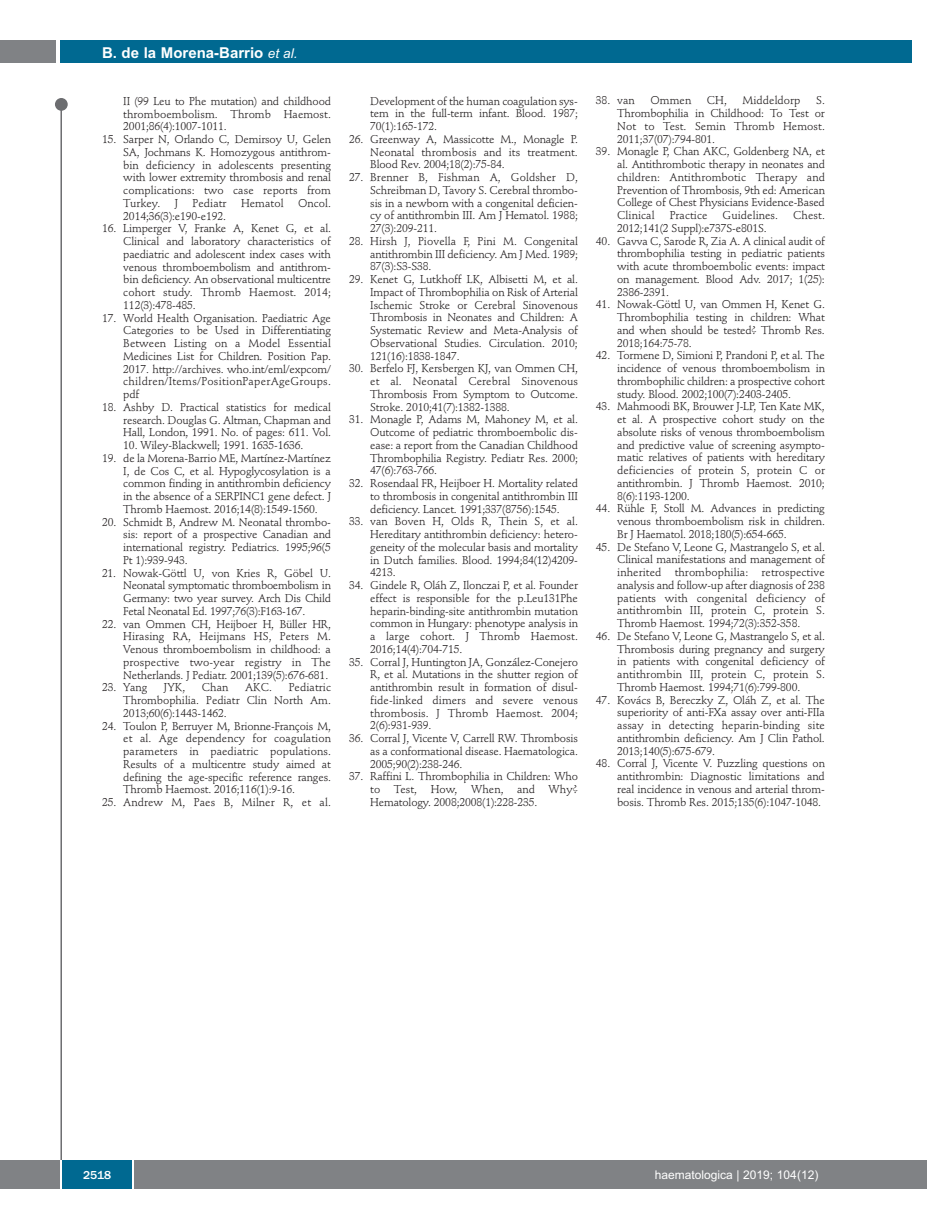
<style>
.page{position:relative;width:927px;height:1225px;background:#fff}
.page>*{position:absolute;margin:0;border:0;box-sizing:border-box;transform-origin:0 0}
.t1{font:700 15px "Arial";color:#fff}
.t2{font:12px "Arial";color:#fff}
.t3{font:500 12px "Franklin Gothic";color:#fff}
.t4{font:11.25px/12.8px "Stempel Schneidler";letter-spacing:-.015em;color:#231f20;text-align:justify}
.t5{font:11.25px "Stempel Schneidler";letter-spacing:.005em;color:#231f20}
.s1{font-weight:400;font-style:italic;font-size:13.5px}
</style>
<div class="page">
<div style="left:911px;top:1160px;width:16px;height:28px;background:#808285"></div>
<div style="left:55px;top:98px;width:13px;height:13px;background:#6c6d70;border-radius:50%"></div>
<hr style="left:60px;top:101px;width:2px;height:1061px;background:#6c6d70">
<div style="left:60px;top:40px;width:852px;height:22px;background:#006991"></div>
<div style="left:0;top:40px;width:56px;height:22px;background:#808285"></div>
<div style="left:0;top:1160px;width:911px;height:28px;background:#808285"></div>
<div style="left:62px;top:1160px;width:71px;height:28px;background:#006991"></div>
<hr style="left:60px;top:1160px;width:2px;height:28px;background:#fff">
<svg style="left:133px;top:1160px;width:1px;height:28px"></svg>
<h1 class="t1" style="left:102px;top:44px;width:197px">B. de la Morena-Barrio <span class="s1">et al.</span></h1>
<p class="t4" style="left:123px;top:96px;width:209px">II (99 Leu to Phe mutation) and childhood thromboembolism. Thromb Haemost.<br>2001;86(4):1007-1011.</p>
<p class="t4" style="left:123px;top:134px;width:209px;text-indent:-21px">15. Sarper N, Orlando C, Demirsoy U, Gelen SA, Jochmans K. Homozygous antithrom&shy;bin deficiency in adolescents presenting with lower extremity thrombosis and renal complications: two case reports from Turkey.</p>
<p class="t4" style="left:175px;top:198px;width:5px">J</p>
<p class="t5" style="left:192px;top:198px;width:36px">Pediatr</p>
<p class="t5" style="left:241px;top:198px;width:44px">Hematol</p>
<p class="t4" style="left:298px;top:198px;width:34px">Oncol.</p>
<p class="t4" style="left:123px;top:210px;width:104px">2014;36(3):e190-e192.</p>
<p class="t4" style="left:123px;top:223px;width:209px;text-indent:-21px">16. Limperger V, Franke A, Kenet G, et al.<br>Clinical and laboratory characteristics of paediatric and adolescent index cases with venous thromboembolism and antithrom&shy;bin deficiency. An observational multicentre cohort study. Thromb Haemost. 2014; 112(3):478-485.</p>
<p class="t4" style="left:123px;top:312px;width:209px;text-indent:-21px">17. World Health Organisation. Paediatric Age Categories to be Used in Differentiating Between Listing on a Model Essential Medicines List for Children. Position Pap.<br>2017. http://archives. who.int/eml/expcom/ children/Items/PositionPaperAgeGroups. pdf</p>
<p class="t4" style="left:123px;top:402px;width:209px;text-indent:-21px">18. Ashby D. Practical statistics for medical research. Douglas G. Altman, Chapman and Hall, London, 1991. No. of pages: 611. Vol.</p>
<p class="t4" style="left:123px;top:440px;width:182px">10. Wiley-Blackwell; 1991. 1635-1636.</p>
<p class="t4" style="left:123px;top:453px;width:209px;text-indent:-21px">19. de la Morena-Barrio ME, Martínez-Martínez I, de Cos C, et al. Hypoglycosylation is a common finding in antithrombin deficiency in the absence of a SERPINC1 gene defect. J Thromb Haemost. 2016;14(8):1549-1560.</p>
<p class="t4" style="left:123px;top:516px;width:209px;text-indent:-21px">20. Schmidt B, Andrew M. Neonatal thrombo&shy;sis: report of a prospective Canadian and international registry. Pediatrics. 1995;96(5<br>Pt 1):939-943.</p>
<p class="t4" style="left:123px;top:567px;width:209px;text-indent:-21px">21. Nowak-Göttl U, von Kries R, Göbel U.<br>Neonatal symptomatic thromboembolism in Germany: two year survey. Arch Dis Child Fetal Neonatal Ed. 1997;76(3):F163-167.</p>
<p class="t4" style="left:123px;top:618px;width:209px;text-indent:-21px">22. van Ommen CH, Heijboer H, Büller HR, Hirasing RA, Heijmans HS, Peters M.<br>Venous thromboembolism in childhood: a prospective two-year registry in The Netherlands. J Pediatr. 2001;139(5):676-681.</p>
<p class="t4" style="left:102px;top:682px;width:47px">23. Yang</p>
<p class="t4" style="left:164px;top:682px;width:23px">JYK,</p>
<p class="t4" style="left:202px;top:682px;width:28px">Chan</p>
<p class="t4" style="left:245px;top:682px;width:29px">AKC.</p>
<p class="t4" style="left:123px;top:682px;width:209px;text-indent:165px">Pediatric Thrombophilia. Pediatr Clin North Am.<br>2013;60(6):1443-1462.</p>
<p class="t4" style="left:123px;top:720px;width:209px;text-indent:-21px">24. Toulon P, Berruyer M, Brionne-François M, et al. Age dependency for coagulation parameters in paediatric populations.<br>Results of a multicentre study aimed at defining the age-specific reference ranges.<br>Thromb Haemost. 2016;116(1):9-16.</p>
<p class="t5" style="left:102px;top:797px;width:230px">25. Andrew M, Paes B, Milner R, et al.</p>
<p class="t4" style="left:370px;top:95px;width:209px">Development of the human coagulation sys&shy;tem in the full-term infant. Blood. 1987; 70(1):165-172.</p>
<p class="t4" style="left:370px;top:134px;width:209px;text-indent:-21px">26. Greenway A, Massicotte M., Monagle P.<br>Neonatal thrombosis and its treatment.<br>Blood Rev. 2004;18(2):75-84.</p>
<p class="t4" style="left:370px;top:172px;width:209px;text-indent:-21px">27. Brenner B, Fishman A, Goldsher D, Schreibman D, Tavory S. Cerebral thrombo&shy;sis in a newborn with a congenital deficien&shy;cy of antithrombin III. Am J Hematol. 1988; 27(3):209-211.</p>
<p class="t4" style="left:370px;top:236px;width:209px;text-indent:-21px">28. Hirsh J, Piovella F, Pini M. Congenital antithrombin III deficiency. Am J Med. 1989; 87(3):S3-S38.</p>
<p class="t4" style="left:370px;top:274px;width:209px;text-indent:-21px">29. Kenet G, Lutkhoff LK, Albisetti M, et al.<br>Impact of Thrombophilia on Risk of Arterial Ischemic Stroke or Cerebral Sinovenous Thrombosis in Neonates and Children: A Systematic Review and Meta-Analysis of Observational Studies. Circulation. 2010; 121(16):1838-1847.</p>
<p class="t4" style="left:370px;top:363px;width:209px;text-indent:-21px">30. Berfelo FJ, Kersbergen KJ, van Ommen CH, et al. Neonatal Cerebral Sinovenous Thrombosis From Symptom to Outcome.<br>Stroke. 2010;41(7):1382-1388.</p>
<p class="t4" style="left:370px;top:414px;width:209px;text-indent:-21px">31. Monagle P, Adams M, Mahoney M, et al.<br>Outcome of pediatric thromboembolic dis&shy;ease: a report from the Canadian Childhood Thrombophilia Registry. Pediatr Res. 2000; 47(6):763-766.</p>
<p class="t4" style="left:370px;top:478px;width:209px;text-indent:-21px">32. Rosendaal FR, Heijboer H. Mortality related to thrombosis in congenital antithrombin III deficiency. Lancet. 1991;337(8756):1545.</p>
<p class="t4" style="left:370px;top:516px;width:209px;text-indent:-21px">33. van Boven H, Olds R, Thein S, et al.<br>Hereditary antithrombin deficiency: hetero&shy;geneity of the molecular basis and mortality in Dutch families. Blood. 1994;84(12)4209- 4213.</p>
<p class="t4" style="left:370px;top:580px;width:209px;text-indent:-21px">34. Gindele R, Oláh Z, Ilonczai P, et al. Founder effect is responsible for the p.Leu131Phe heparin-binding-site antithrombin mutation common in Hungary: phenotype analysis in a large cohort. J Thromb Haemost.<br>2016;14(4):704-715.</p>
<p class="t4" style="left:370px;top:656px;width:209px;text-indent:-21px">35. Corral J, Huntington JA, González-Conejero R, et al. Mutations in the shutter region of antithrombin result in formation of disul&shy;fide-linked dimers and severe venous thrombosis. J Thromb Haemost. 2004; 2(6):931-939.</p>
<p class="t4" style="left:370px;top:733px;width:209px;text-indent:-21px">36. Corral J, Vicente V, Carrell RW. Thrombosis as a conformational disease. Haematologica.<br>2005;90(2):238-246.</p>
<p class="t4" style="left:370px;top:771px;width:209px;text-indent:-21px">37. Raffini L. Thrombophilia in Children: Who to Test, How, When, and Why?<br>Hematology. 2008;2008(1):228-235.</p>
<p class="t4" style="left:596px;top:95px;width:40px">38. van</p>
<p class="t4" style="left:650px;top:95px;width:42px">Ommen</p>
<p class="t4" style="left:707px;top:95px;width:22px">CH,</p>
<p class="t5" style="left:742px;top:96px;width:60px">Middeldorp</p>
<p class="t4" style="left:617px;top:95px;width:209px;text-indent:199px">S.<br>Thrombophilia in Childhood: To Test or Not to Test. Semin Thromb Hemost.<br>2011;37(07):794-801.</p>
<p class="t4" style="left:617px;top:146px;width:209px;text-indent:-21px">39. Monagle P, Chan AKC, Goldenberg NA, et al. Antithrombotic therapy in neonates and children: Antithrombotic Therapy and Prevention of Thrombosis, 9th ed: American College of Chest Physicians Evidence-Based Clinical</p>
<p class="t5" style="left:670px;top:211px;width:39px">Practice</p>
<p class="t5" style="left:723px;top:211px;width:57px">Guidelines.</p>
<p class="t4" style="left:793px;top:210px;width:33px">Chest.</p>
<p class="t4" style="left:617px;top:223px;width:151px">2012;141(2 Suppl):e737S-e801S.</p>
<p class="t4" style="left:617px;top:235px;width:209px;text-indent:-21px">40. Gavva C, Sarode R, Zia A. A clinical audit of thrombophilia testing in pediatric patients with acute thromboembolic events: impact on management. Blood Adv. 2017; 1(25):<br>2386-2391.</p>
<p class="t4" style="left:617px;top:299px;width:209px;text-indent:-21px">41. Nowak-Göttl U, van Ommen H, Kenet G.<br>Thrombophilia testing in children: What and when should be tested? Thromb Res.<br>2018;164:75-78.</p>
<p class="t4" style="left:617px;top:350px;width:209px;text-indent:-21px">42. Tormene D, Simioni P, Prandoni P, et al. The incidence of venous thromboembolism in thrombophilic children: a prospective cohort study. Blood. 2002;100(7):2403-2405.</p>
<p class="t4" style="left:617px;top:401px;width:209px;text-indent:-21px">43. Mahmoodi BK, Brouwer J-LP, Ten Kate MK, et al. A prospective cohort study on the absolute risks of venous thromboembolism and predictive value of screening asympto&shy;matic relatives of patients with hereditary deficiencies of protein S, protein C or antithrombin. J Thromb Haemost. 2010; 8(6):1193-1200.</p>
<p class="t4" style="left:617px;top:503px;width:209px;text-indent:-21px">44. Rühle F, Stoll M. Advances in predicting venous thromboembolism risk in children.<br>Br J Haematol. 2018;180(5):654-665.</p>
<p class="t4" style="left:617px;top:541px;width:209px;text-indent:-21px">45. De Stefano V, Leone G, Mastrangelo S, et al.<br>Clinical manifestations and management of inherited thrombophilia: retrospective analysis and follow-up after diagnosis of 238 patients with congenital deficiency of antithrombin III, protein C, protein S.<br>Thromb Haemost. 1994;72(3):352-358.</p>
<p class="t4" style="left:617px;top:631px;width:209px;text-indent:-21px">46. De Stefano V, Leone G, Mastrangelo S, et al.<br>Thrombosis during pregnancy and surgery in patients with congenital deficiency of antithrombin III, protein C, protein S.<br>Thromb Haemost. 1994;71(6):799-800.</p>
<p class="t4" style="left:617px;top:694px;width:209px;text-indent:-21px">47. Kovács B, Bereczky Z, Oláh Z, et al. The superiority of anti-FXa assay over anti-FIIa assay in detecting heparin-binding site antithrombin deficiency. Am J Clin Pathol.<br>2013;140(5):675-679.</p>
<p class="t4" style="left:617px;top:758px;width:209px;text-indent:-21px">48. Corral J, Vicente V. Puzzling questions on antithrombin: Diagnostic limitations and real incidence in venous and arterial throm&shy;bosis. Thromb Res. 2015;135(6):1047-1048.</p>
<p class="t3" style="left:83px;top:1167px;width:29px">2518</p>
<p class="t2" style="left:655px;top:1167px;width:165px">haematologica | 2019; 104(12)</p>
</div>
